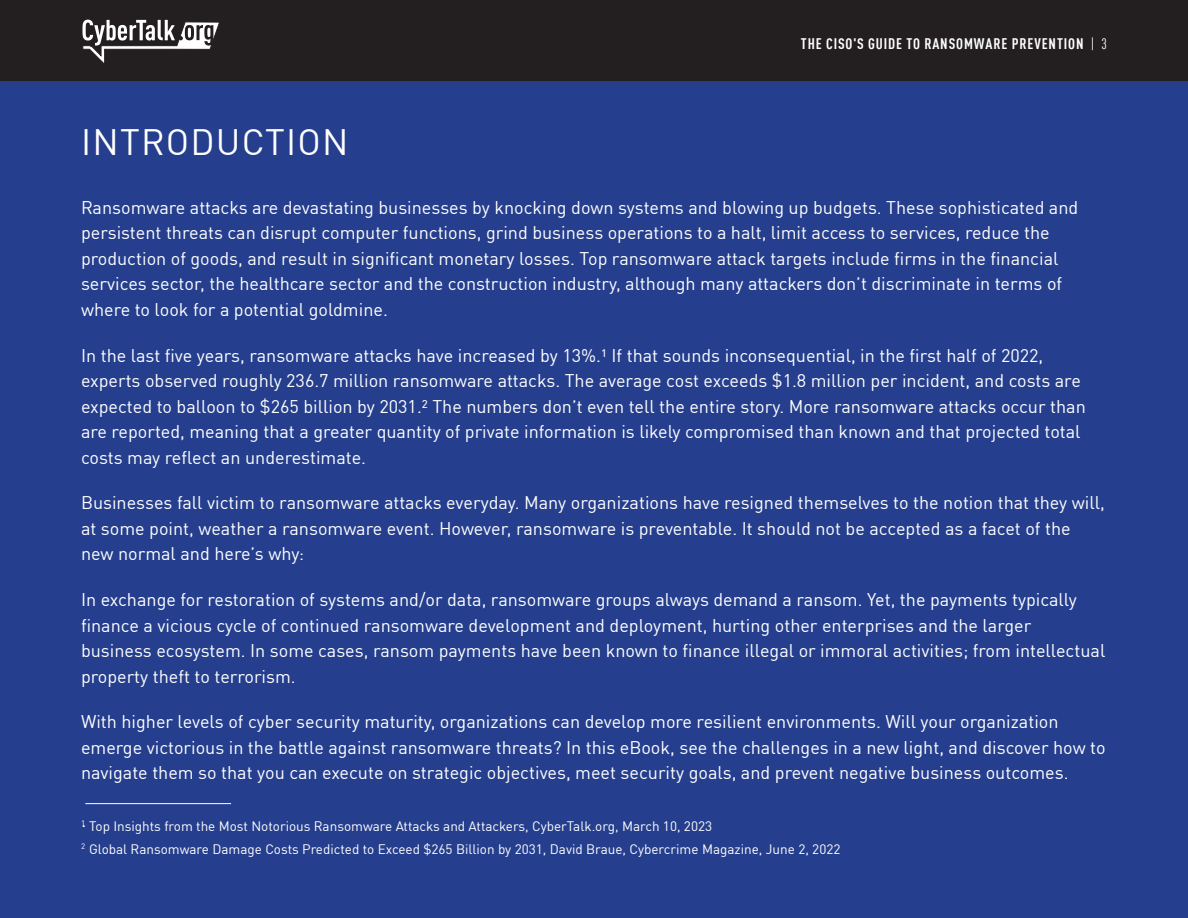
<style>
.page{position:relative;width:1188px;height:918px;background:#253f8e}
.page>*{position:absolute;margin:0;border:0;box-sizing:border-box;transform-origin:0 0}
.t1{font:36px "DIN Pro";letter-spacing:.035em;color:#fff}
.t2{font:20.25px "DIN Pro";color:#fff}
.t3{font:18px/25.5px "DIN Pro";color:#fff}
.t4{font:700 condensed 15px "DIN Pro";letter-spacing:.06em;color:#fff}
.t5{font:13.5px "DIN Pro";color:#fff}
.t6{font:13.5px "DIN Pro";letter-spacing:.025em;color:#fff}
.s1{font-weight:400}
</style>
<div class="page">
<div style="left:0;top:0;width:1188px;height:81px;background:#231f20"></div>
<svg style="left:82px;top:20px;width:137px;height:43px"></svg>
<hr style="left:85px;top:803px;width:146px;height:1px;background:#fff">
<p class="t1" style="left:81px;top:114px;width:269px">INTRODUCTION</p>
<p class="t4" style="left:801px;top:32px;width:308px">THE CISO'S GUIDE TO RANSOMWARE PREVENTION <span class="s1">| 3</span></p>
<p class="t6" style="left:843px;top:36px;width:265px">Stopping Zero Days at the Speed of Digital</p>
<p class="t3" style="left:81px;top:194px;width:999px">Ransomware attacks are devastating businesses by knocking down systems and blowing up budgets. These sophisticated and persistent threats can disrupt computer functions, grind business operations to a halt, limit access to services, reduce the production of goods, and result in significant monetary losses. Top ransomware attack targets include firms in the financial services sector, the healthcare sector and the construction industry, although many attackers don’t discriminate in terms of where to look for a potential goldmine.</p>
<p class="t3" style="left:81px;top:341px;width:1006px">In the last five years, ransomware attacks have increased by 13%.1 If that sounds inconsequential, in the first half of 2022, experts observed roughly 236.7 million ransomware attacks. The average cost exceeds $1.8 million per incident, and costs are expected to balloon to $265 billion by 2031.2 The numbers don’t even tell the entire story. More ransomware attacks occur than are reported, meaning that a greater quantity of private information is likely compromised than known and that projected total costs may reflect an underestimate.</p>
<p class="t3" style="left:81px;top:489px;width:1025px">Businesses fall victim to ransomware attacks everyday. Many organizations have resigned themselves to the notion that they will, at some point, weather a ransomware event. However, ransomware is preventable. It should not be accepted as a facet of the new normal and here’s why:</p>
<p class="t3" style="left:81px;top:586px;width:1026px">In exchange for restoration of systems and/or data, ransomware groups always demand a ransom. Yet, the payments typically finance a vicious cycle of continued ransomware development and deployment, hurting other enterprises and the larger business ecosystem. In some cases, ransom payments have been known to finance illegal or immoral activities; from intellectual property theft to terrorism.</p>
<p class="t3" style="left:81px;top:708px;width:1026px">With higher levels of cyber security maturity, organizations can develop more resilient environments. Will your organization emerge victorious in the battle against ransomware threats? In this eBook, see the challenges in a new light, and discover how to navigate them so that you can execute on strategic objectives, meet security goals, and prevent negative business outcomes.</p>
<p class="t5" style="left:81px;top:816px;width:633px"><sup>1</sup> Top Insights from the Most Notorious Ransomware Attacks and Attackers, CyberTalk.org, March 10, 2023</p>
<p class="t5" style="left:81px;top:839px;width:761px"><sup>2</sup> Global Ransomware Damage Costs Predicted to Exceed $265 Billion by 2031, David Braue, Cybercrime Magazine, June 2, 2022</p>
<p class="t2" style="left:81px;top:804px;width:7px">.</p>
</div>
